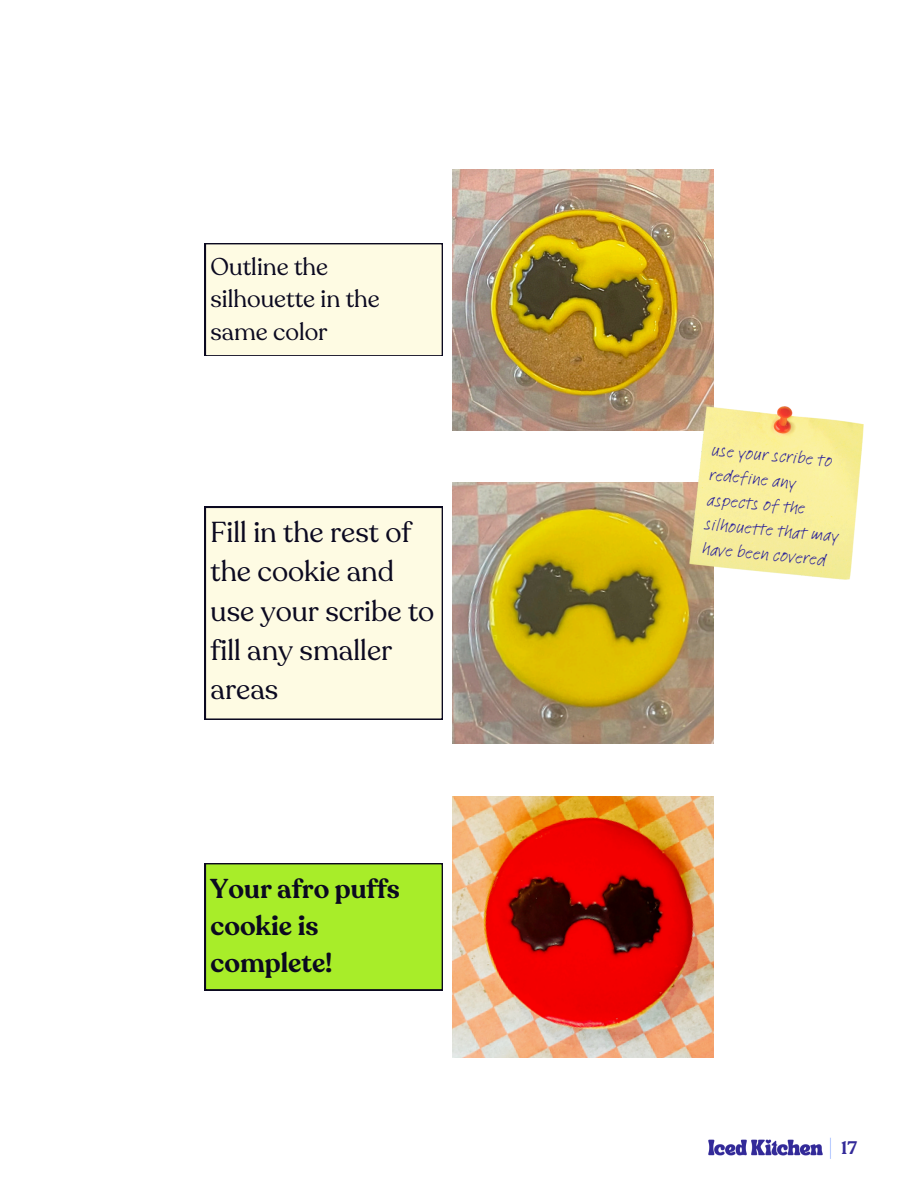
<style>
.page{position:relative;width:918px;height:1188px;background:#fff}
.page>*{position:absolute;margin:0;border:0;box-sizing:border-box;transform-origin:0 0}
.t1{font:28.5px/39.3px "Recoleta";color:#0b0920}
.t2{font:600 27px/37.2px "Recoleta";color:#0b0920}
.t3{font:24px/32.7px "Recoleta";color:#0b0920}
.t4{font:18px/24.8px "Feltpen Com";color:#332a99}
.t5{font:600 18px "Recoleta";color:#332a99}
</style>
<div class="page">
<img style="left:708px;top:1139px;width:115px;height:17px">
<svg style="left:830px;top:1138px;width:1px;height:21px"></svg>
<img style="left:452px;top:169px;width:261px;height:261px">
<img style="left:452px;top:796px;width:261px;height:261px">
<div style="left:205px;top:863px;width:237px;height:127px;background:#a8ed29"></div>
<img style="left:452px;top:483px;width:261px;height:261px">
<div style="left:205px;top:243px;width:237px;height:113px;background:#fefbe3"></div>
<div style="left:205px;top:507px;width:237px;height:213px;background:#fefbe3"></div>
<img style="left:689px;top:406px;width:175px;height:174px">
<h2 class="t3" style="left:211px;top:251px;width:171px">Outline the silhouette in the same color</h2>
<h1 class="t1" style="left:211px;top:513px;width:225px">Fill in the rest of the cookie and use your scribe to fill any smaller areas</h1>
<h3 class="t2" style="left:211px;top:871px;width:191px">Your afro puffs cookie is complete!</h3>
<p class="t4" style="left:712px;top:438px;width:136px;rotate:5deg">use your scribe to redefine any aspects of the silhouette that may have been covered</p>
<p class="t5" style="left:841px;top:1136px;width:17px">17</p>
</div>
